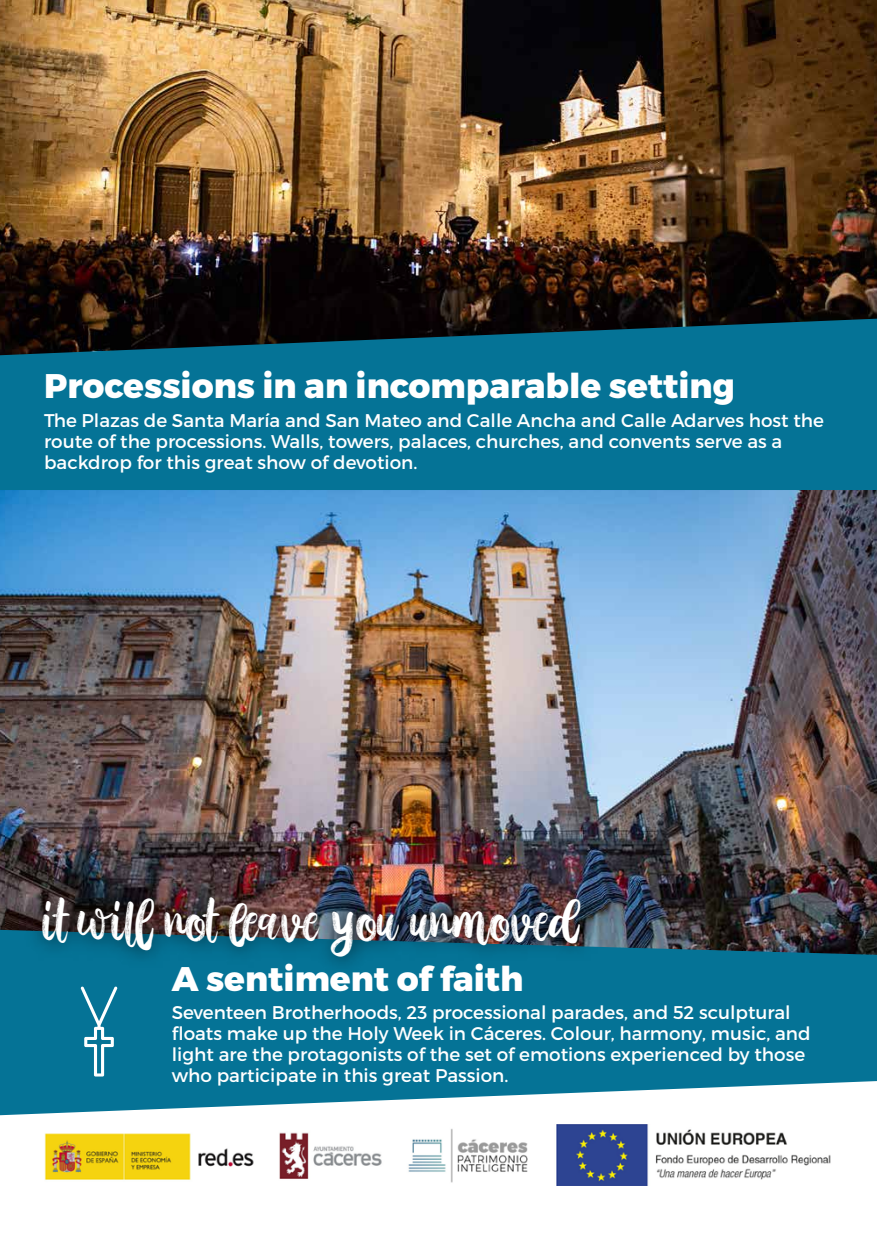
<style>
.page{position:relative;width:877px;height:1241px;background:#fff}
.page>*{position:absolute;margin:0;border:0;box-sizing:border-box;transform-origin:0 0}
.t1{font:43.75px "Austhina Brush Calligraphy Scratch";color:#fff}
.t2{font:800 34.12px "Montserrat";color:#fff}
.t3{font:18.38px/21px "Montserrat";color:#fff}
</style>
<div class="page">
<img style="left:0;top:0;width:876px;height:318px">
<img style="left:0;top:492px;width:876px;height:437px">
<svg style="left:0;top:318px;width:876px;height:172px;background:#056685"></svg>
<svg style="left:0;top:929px;width:876px;height:185px;background:#2482a0"></svg>
<img style="left:16px;top:870px;width:745px;height:117px">
<img style="left:45px;top:1124px;width:786px;height:61px">
<svg style="left:81px;top:986px;width:36px;height:90px"></svg>
<h2 class="t2" style="left:44px;top:365px;width:692px">Processions in an incomparable setting</h2>
<p class="t3" style="left:44px;top:410px;width:781px">The Plazas de Santa María and San Mateo and Calle Ancha and Calle Adarves host the route of the processions. Walls, towers, palaces, churches, and convents serve as a backdrop for this great show of devotion.</p>
<h1 class="t1" style="left:43px;top:901px;width:536px">it will not leave you unmoved</h1>
<h2 class="t2" style="left:172px;top:957px;width:353px">A sentiment of faith</h2>
<p class="t3" style="left:172px;top:1001px;width:640px">Seventeen Brotherhoods, 23 processional parades, and 52 sculptural floats make up the Holy Week in Cáceres. Colour, harmony, music, and light are the protagonists of the set of emotions experienced by those who participate in this great Passion.</p>
</div>
